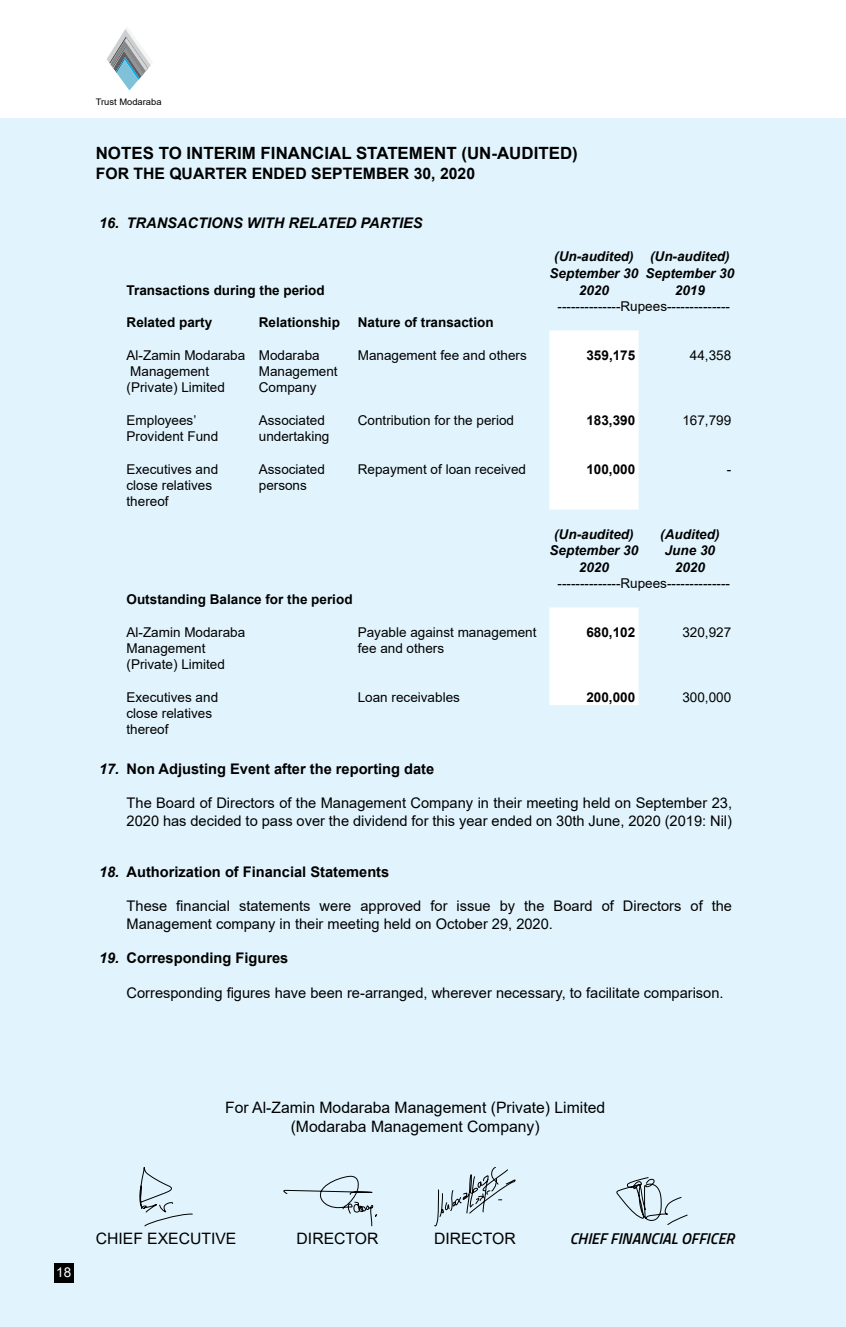
<style>
.page{position:relative;width:846px;height:1327px;background:#fff}
.page>*{position:absolute;margin:0;border:0;box-sizing:border-box;transform-origin:0 0}
.t1{font:700 16.88px "Arial";color:#000}
.t2{font:15.75px/18.9px "Arial";color:#000;text-align:center}
.t3{font:700 15.75px "Arial";color:#000}
.t4{font:italic 600 15.75px "Titillium";color:#000}
.t5{font:14.62px/17.6px "Arial";color:#000}
.t6{font:700 14.62px "Arial";color:#000}
.t7{font:italic 700 14.62px "Arial";color:#000}
.t8{font:13.5px/16.2px "Arial";color:#000}
.t9{font:700 13.5px "Arial";color:#000}
.t10{font:italic 700 13.5px/16.9px "Arial";color:#000;text-align:center}
.t11{font:13.5px "Arial";color:#fff}
.t12{font:9px "Arial";color:#000;scale:1.04 1}
.s1{font-style:italic}
</style>
<div class="page">
<div style="left:0;top:118px;width:845px;height:1209px;background:#e1f4fd"></div>
<svg style="left:107px;top:27px;width:45px;height:63px"></svg>
<div style="left:54px;top:1263px;width:19px;height:19px;background:#000"></div>
<svg style="left:549px;top:330px;width:89px;height:375px"></svg>
<svg style="left:434px;top:1167px;width:82px;height:60px"></svg>
<svg style="left:139px;top:1167px;width:54px;height:60px"></svg>
<svg style="left:283px;top:1175px;width:94px;height:52px"></svg>
<svg style="left:616px;top:1177px;width:72px;height:48px"></svg>
<p class="t12" style="left:96px;top:95px;width:65px">Trust Modaraba</p>
<p class="t1" style="left:96px;top:141px;width:483px">NOTES TO INTERIM FINANCIAL STATEMENT (UN-AUDITED)</p>
<p class="t3" style="left:96px;top:163px;width:380px">FOR THE QUARTER ENDED SEPTEMBER 30, 2020</p>
<p class="t7" style="left:99px;top:213px;width:325px">16. TRANSACTIONS WITH RELATED PARTIES</p>
<p class="t10" style="left:549px;top:248px;width:186px">(Un-audited) (Un-audited)<br>September 30 September 30</p>
<p class="t9" style="left:126px;top:280px;width:200px">Transactions during the period</p>
<p class="t10" style="left:578px;top:282px;width:32px">2020</p>
<p class="t10" style="left:674px;top:282px;width:32px">2019</p>
<p class="t8" style="left:557px;top:298px;width:174px">--------------Rupees--------------</p>
<p class="t9" style="left:126px;top:313px;width:87px">Related party</p>
<p class="t9" style="left:259px;top:313px;width:83px">Relationship</p>
<p class="t9" style="left:357px;top:313px;width:137px">Nature of transaction</p>
<p class="t8" style="left:259px;top:347px;width:80px;text-indent:-132px">Al-Zamin Modaraba Modaraba<br>Management<br>Company</p>
<p class="t8" style="left:357px;top:347px;width:170px">Management fee and others</p>
<p class="t9" style="left:586px;top:345px;width:50px">359,175</p>
<p class="t8" style="left:689px;top:347px;width:43px">44,358</p>
<p class="t8" style="left:126px;top:363px;width:100px">Management (Private) Limited</p>
<p class="t8" style="left:126px;top:412px;width:93px">Employees’<br>Provident Fund</p>
<p class="t8" style="left:259px;top:412px;width:72px">Associated undertaking</p>
<p class="t8" style="left:357px;top:412px;width:158px">Contribution for the period</p>
<p class="t9" style="left:586px;top:411px;width:50px">183,390</p>
<p class="t8" style="left:682px;top:412px;width:50px">167,799</p>
<p class="t8" style="left:126px;top:461px;width:93px">Executives and close relatives thereof</p>
<p class="t8" style="left:259px;top:461px;width:68px">Associated persons</p>
<p class="t8" style="left:357px;top:461px;width:170px">Repayment of loan received</p>
<p class="t9" style="left:586px;top:460px;width:50px">100,000</p>
<p class="t8" style="left:726px;top:461px;width:6px">-</p>
<p class="t10" style="left:554px;top:526px;width:81px">(Un-audited)</p>
<p class="t10" style="left:660px;top:526px;width:61px">(Audited)</p>
<p class="t10" style="left:549px;top:542px;width:90px">September 30</p>
<p class="t10" style="left:664px;top:542px;width:52px">June 30</p>
<p class="t10" style="left:578px;top:559px;width:32px">2020</p>
<p class="t10" style="left:674px;top:559px;width:32px">2020</p>
<p class="t8" style="left:557px;top:575px;width:174px">--------------Rupees--------------</p>
<p class="t9" style="left:126px;top:590px;width:227px">Outstanding Balance for the period</p>
<p class="t8" style="left:126px;top:624px;width:120px">Al-Zamin Modaraba<br>Management (Private) Limited</p>
<p class="t8" style="left:357px;top:624px;width:180px">Payable against management fee and others</p>
<p class="t9" style="left:586px;top:622px;width:50px">680,102</p>
<p class="t8" style="left:682px;top:624px;width:50px">320,927</p>
<p class="t8" style="left:126px;top:689px;width:93px">Executives and</p>
<p class="t8" style="left:357px;top:689px;width:104px">Loan receivables</p>
<p class="t9" style="left:586px;top:687px;width:50px">200,000</p>
<p class="t8" style="left:682px;top:689px;width:50px">300,000</p>
<p class="t8" style="left:126px;top:705px;width:87px">close relatives thereof</p>
<p class="t6" style="left:99px;top:758px;width:336px"><span class="s1">17.</span> Non Adjusting Event after the reporting date</p>
<p class="t5" style="left:126px;top:794px;width:606px">The Board of Directors of the Management Company in their meeting held on September 23,<br>2020 has decided to pass over the dividend for this year ended on 30th June, 2020 (2019: Nil)</p>
<p class="t6" style="left:99px;top:861px;width:292px"><span class="s1">18.</span> Authorization of Financial Statements</p>
<p class="t5" style="left:126px;top:897px;width:606px">These financial statements were approved for issue by the Board of Directors of the<br>Management company in their meeting held on October 29, 2020.</p>
<p class="t6" style="left:99px;top:948px;width:191px"><span class="s1">19.</span> Corresponding Figures</p>
<p class="t5" style="left:126px;top:983px;width:598px">Corresponding figures have been re-arranged, wherever necessary, to facilitate comparison.</p>
<p class="t2" style="left:225px;top:1098px;width:381px">For Al-Zamin Modaraba Management (Private) Limited (Modaraba Management Company)</p>
<p class="t11" style="left:56px;top:1263px;width:17px">18</p>
<p class="t2" style="left:96px;top:1229px;width:142px">CHIEF EXECUTIVE</p>
<p class="t2" style="left:296px;top:1229px;width:83px">DIRECTOR</p>
<p class="t2" style="left:434px;top:1229px;width:83px">DIRECTOR</p>
<p class="t4" style="left:569px;top:1226px;width:166px">CHIEF FINANCIAL OFFICER</p>
</div>
